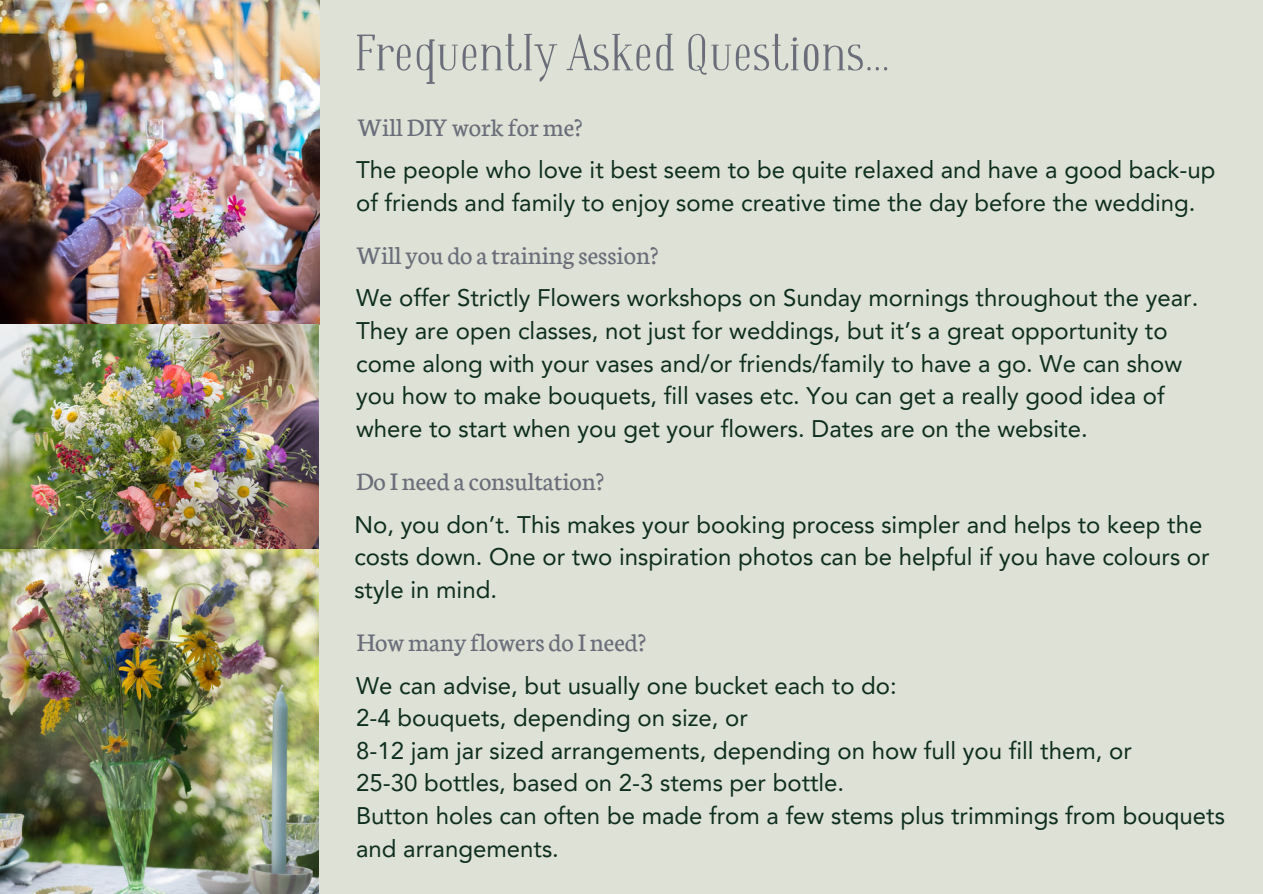
<style>
.page{position:relative;width:1263px;height:894px;background:#fff}
.page>*{position:absolute;margin:0;border:0;box-sizing:border-box;transform-origin:0 0}
.t1{font:51px "Wes";color:#6b6e7a}
.t2{font:27px "Neuton";color:#6b6e7a}
.t3{font:24px/32.7px "Avenir LT Pro";color:#0d2e1e}
</style>
<div class="page">
<div style="left:0;top:0;width:1263px;height:893px;background:#dee1d5"></div>
<img style="left:0;top:0;width:319px;height:892px">
<h1 class="t1" style="left:354px;top:24px;width:537px">Frequently Asked Questions...</h1>
<h2 class="t2" style="left:358px;top:108px;width:226px">Will DIY work for me?</h2>
<p class="t3" style="left:356px;top:155px;width:861px">The people who love it best seem to be quite relaxed and have a good back-up of friends and family to enjoy some creative time the day before the wedding.</p>
<h2 class="t2" style="left:357px;top:236px;width:303px">Will you do a training session?</h2>
<p class="t3" style="left:356px;top:284px;width:844px">We offer Strictly Flowers workshops on Sunday mornings throughout the year.<br>They are open classes, not just for weddings, but it’s a great opportunity to come along with your vases and/or friends/family to have a go. We can show you how to make bouquets, fill vases etc. You can get a really good idea of where to start when you get your flowers. Dates are on the website.</p>
<h2 class="t2" style="left:356px;top:462px;width:250px">Do I need a consultation?</h2>
<p class="t3" style="left:354px;top:510px;width:857px">No, you don’t. This makes your booking process simpler and helps to keep the costs down. One or two inspiration photos can be helpful if you have colours or style in mind.</p>
<h2 class="t2" style="left:356px;top:623px;width:291px">How many flowers do I need?</h2>
<p class="t3" style="left:356px;top:670px;width:542px">We can advise, but usually one bucket each to do:</p>
<p class="t3" style="left:356px;top:703px;width:393px">2-4 bouquets, depending on size, or</p>
<p class="t3" style="left:356px;top:736px;width:777px">8-12 jam jar sized arrangements, depending on how full you fill them, or</p>
<p class="t3" style="left:356px;top:768px;width:490px">25-30 bottles, based on 2-3 stems per bottle.</p>
<p class="t3" style="left:356px;top:801px;width:870px">Button holes can often be made from a few stems plus trimmings from bouquets and arrangements.</p>
</div>
